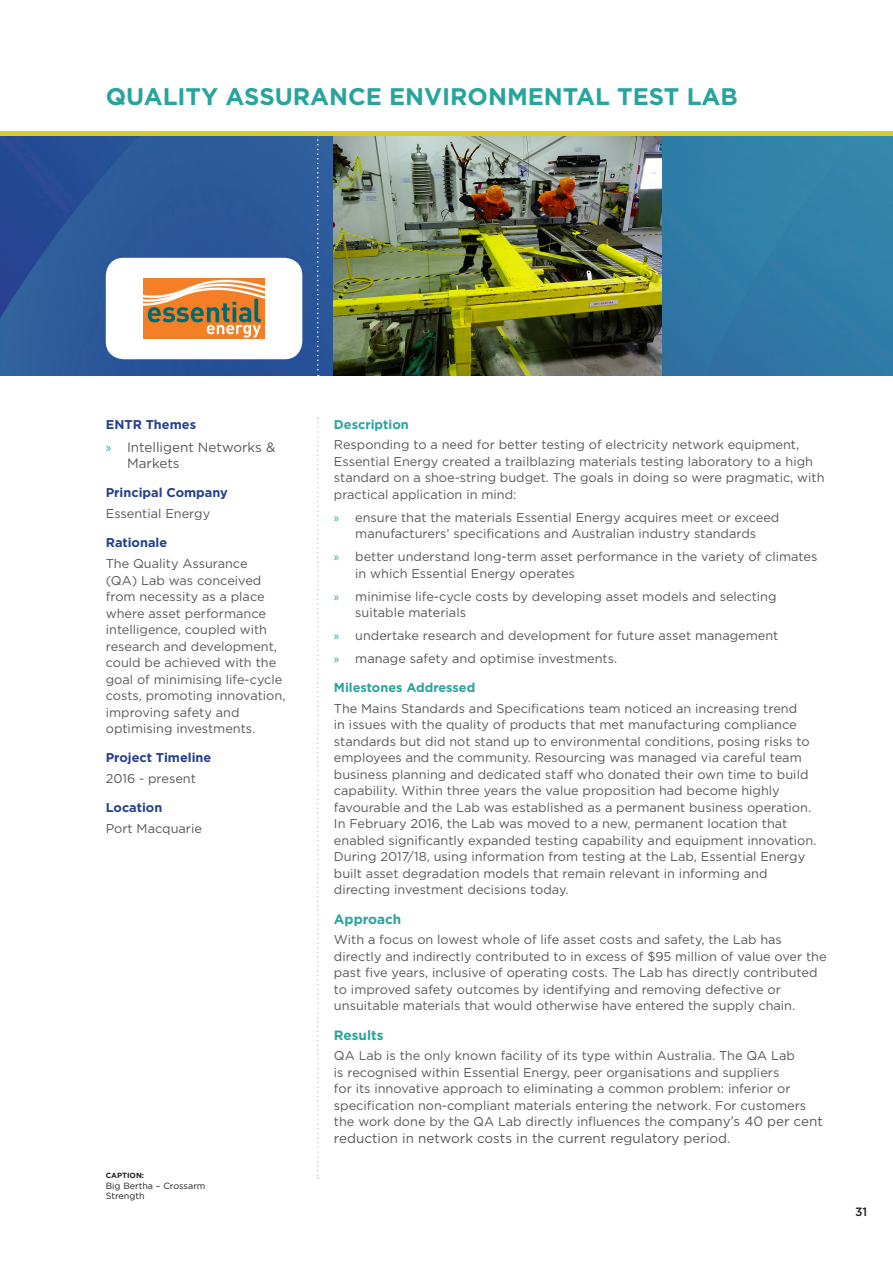
<style>
.page{position:relative;width:893px;height:1263px;background:#fff}
.page>*{position:absolute;margin:0;border:0;box-sizing:border-box;transform-origin:0 0}
.New_HA{font:700 24px "Gotham";color:#28a49c}
.New_Body{font:13.5px/16.5px "Gotham";color:#57585a}
.Paragraph_Style_1{font:700 13.5px "Gotham";color:#28a49c}
.New_Body-2{font:12.75px/16.5px "Gotham";color:#57585a}
.New_Body-3{font:700 12.75px "Gotham";color:#253f8e}
.Paragraph_Style_1-2{font:700 12.75px "Gotham";color:#28a49c}
.t1{font:500 12px "Gotham";color:#231f20}
.New_Body-4{font:9px/10.5px "Gotham";color:#231f20}
.New_Body-5{font:700 7.5px "Gotham";color:#231f20}
.s1{font-family:"Myriad Pro";color:#28a49c}
.s2{font-size:13.5px}
</style>
<div class="page">
<svg style="left:317px;top:417px;width:2px;height:762px"></svg>
<svg style="left:0;top:136px;width:893px;height:240px;background:#2d699f"></svg>
<img style="left:334px;top:136px;width:327px;height:240px">
<svg style="left:317px;top:136px;width:2px;height:240px"></svg>
<div style="left:106px;top:258px;width:196px;height:101px;background:#fff;border-radius:18px"></div>
<img style="left:144px;top:279px;width:120px;height:59px">
<hr style="left:0;top:132px;width:893px;height:4px;background:#d4ce26">
<p class="New_HA" style="left:106px;top:83px;width:633px">QUALITY ASSURANCE ENVIRONMENTAL TEST LAB</p>
<p class="New_Body-3" style="left:106px;top:417px;width:92px">ENTR Themes</p>
<p class="New_Body" style="left:127px;top:438px;width:150px;text-indent:-21px"><span class="s1">»</span> Intelligent Networks &amp;<br>Markets</p>
<p class="New_Body-3" style="left:106px;top:485px;width:124px">Principal Company</p>
<p class="New_Body-2" style="left:106px;top:505px;width:106px">Essential Energy</p>
<p class="New_Body-3" style="left:106px;top:535px;width:63px">Rationale</p>
<p class="New_Body-2" style="left:106px;top:555px;width:181px">The Quality Assurance<br>(QA) Lab was conceived from necessity as a place where asset performance intelligence, coupled with research and development, could be achieved with the goal of minimising life-cycle costs, promoting innovation, improving safety and optimising investments.</p>
<p class="New_Body-3" style="left:106px;top:750px;width:107px">Project Timeline</p>
<p class="New_Body-2" style="left:106px;top:770px;width:92px">2016 - present</p>
<p class="New_Body-3" style="left:106px;top:800px;width:58px">Location</p>
<p class="New_Body-2" style="left:106px;top:820px;width:98px">Port Macquarie</p>
<p class="New_Body-5" style="left:106px;top:1171px;width:40px">CAPTION:</p>
<p class="New_Body-4" style="left:106px;top:1180px;width:101px">Big Bertha – Crossarm<br>Strength</p>
<p class="Paragraph_Style_1-2" style="left:334px;top:417px;width:76px">Description</p>
<p class="New_Body-2" style="left:334px;top:436px;width:492px">Responding to a need for better testing of electricity network equipment, Essential Energy created a trailblazing materials testing laboratory to a high standard on a shoe-string budget. The goals in doing so were pragmatic, with practical application in mind:</p>
<p class="New_Body-2" style="left:334px;top:509px;width:447px;text-align:center"><span class="s1">»</span> ensure that the materials Essential Energy acquires meet or exceed manufacturers’ specifications and Australian industry standards</p>
<p class="New_Body-2" style="left:355px;top:548px;width:464px;text-indent:-21px"><span class="s1">»</span> better understand long-term asset performance in the variety of climates in which Essential Energy operates</p>
<p class="New_Body-2" style="left:355px;top:588px;width:423px;text-indent:-21px"><span class="s1">»</span> minimise life-cycle costs by developing asset models and selecting suitable materials</p>
<p class="New_Body-2" style="left:334px;top:627px;width:446px"><span class="s1">»</span> undertake research and development for future asset management</p>
<p class="New_Body-2" style="left:334px;top:650px;width:285px"><span class="s1">»</span> manage safety and optimise investments.</p>
<p class="Paragraph_Style_1-2" style="left:334px;top:680px;width:143px">Milestones Addressed</p>
<p class="New_Body-2" style="left:334px;top:700px;width:484px">The Mains Standards and Specifications team noticed an increasing trend<br>in issues with the quality of products that met manufacturing compliance standards but did not stand up to environmental conditions, posing risks to employees and the community. Resourcing was managed via careful team business planning and dedicated staff who donated their own time to build capability. Within three years the value proposition had become highly favourable and the Lab was established as a permanent business operation.<br>In February 2016, the Lab was moved to a new, permanent location that enabled significantly expanded testing capability and equipment innovation.<br>During 2017/18, using information from testing at the Lab, Essential Energy built asset degradation models that remain relevant in informing and directing investment decisions today.</p>
<p class="Paragraph_Style_1" style="left:334px;top:911px;width:69px">Approach</p>
<p class="New_Body-2" style="left:334px;top:931px;width:494px">With a focus on lowest whole of life asset costs and safety, the Lab has directly and indirectly contributed to in excess of $95 million of value over the past five years, inclusive of operating costs. The Lab has directly contributed to improved safety outcomes by identifying and removing defective or unsuitable materials that would otherwise have entered the supply chain.</p>
<p class="Paragraph_Style_1" style="left:334px;top:1027px;width:51px">Results</p>
<p class="New_Body-2" style="left:334px;top:1047px;width:490px">QA Lab is the only known facility of its type within Australia. The QA Lab<br>is recognised within Essential Energy, peer organisations and suppliers<br>for its innovative approach to eliminating a common problem: inferior or specification non-compliant materials entering the network. For customers the work done by the QA Lab directly influences the <span class="s2">company’s 40 per cent</span></p>
<p class="New_Body" style="left:334px;top:1130px;width:398px">reduction in network costs in the current regulatory period.</p>
<p class="t1" style="left:855px;top:1204px;width:14px">31</p>
</div>
